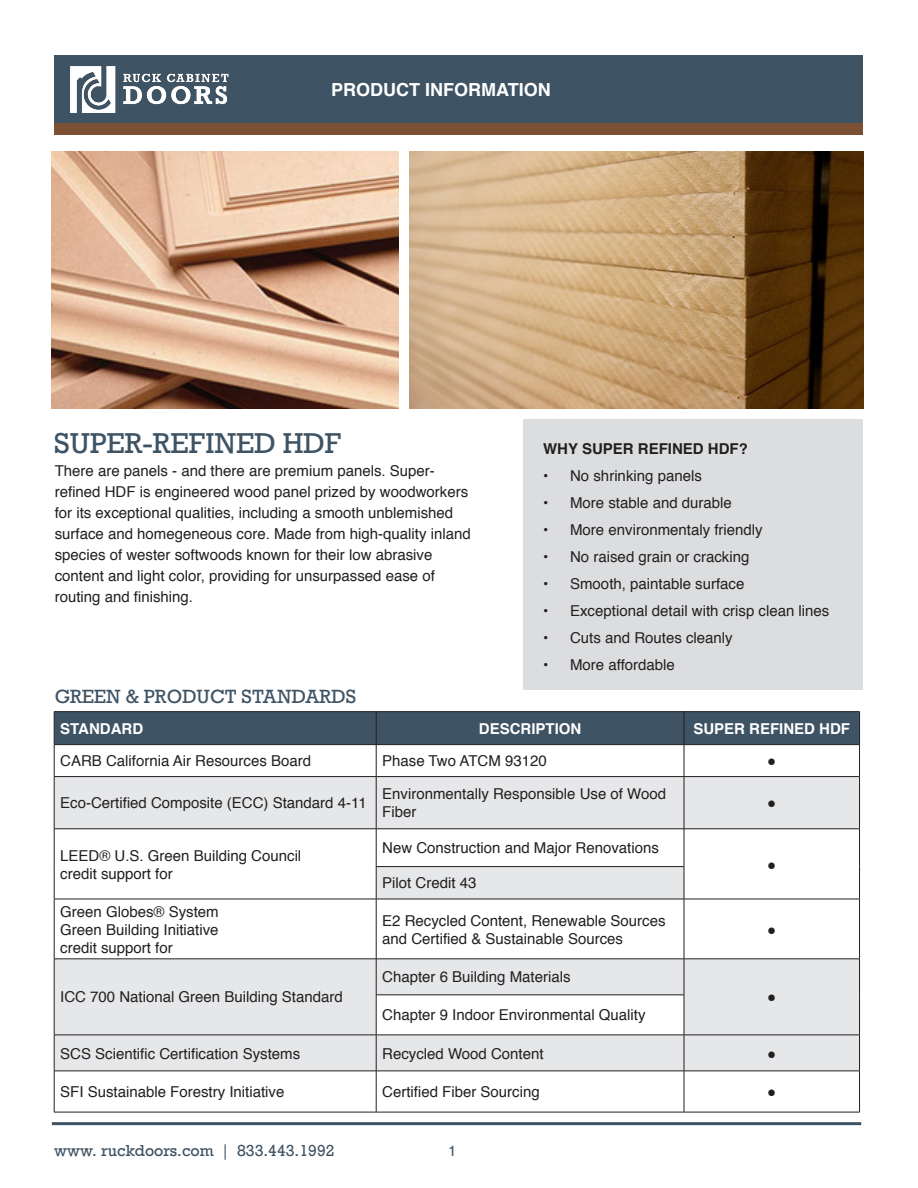
<style>
.page{position:relative;width:918px;height:1188px;background:#fff}
.page>*{position:absolute;margin:0;border:0;box-sizing:border-box;transform-origin:0 0}
.t1{font:27px "Rockwell";color:#3e5364}
.t2{font:18px "Rockwell";color:#3e5364}
.t3{font:700 18px "Helvetica";color:#fff}
.t4{font:15px/21px "Helvetica";color:#231f20}
.t5{font:700 15px "Helvetica";color:#fff}
.t6{font:15px "Rockwell";color:#3e5364}
.t7{font:700 15px "Helvetica";color:#231f20}
.t8{font:15px "Helvetica";color:#3e5364}
.s1{font-family:"Helvetica"}
</style>
<div class="page">
<div style="left:55px;top:55px;width:808px;height:68px;background:#3e5364"></div>
<img style="left:70px;top:67px;width:159px;height:45px">
<div style="left:55px;top:123px;width:808px;height:12px;background:#7c5035"></div>
<img style="left:409px;top:152px;width:455px;height:257px">
<img style="left:51px;top:152px;width:347px;height:257px">
<hr style="left:52px;top:1122px;width:809px;height:3px;background:#3e5364">
<div style="left:55px;top:712px;width:804px;height:32px;background:#3e5364"></div>
<svg style="left:55px;top:777px;width:804px;height:294px;fill:#e6e7e9"></svg>
<hr style="left:54px;top:711px;width:322px;height:1px;background:#231f20">
<hr style="left:54px;top:712px;width:1px;height:32px;background:#231f20">
<hr style="left:376px;top:711px;width:308px;height:1px;background:#231f20">
<hr style="left:376px;top:712px;width:1px;height:32px;background:#231f20">
<hr style="left:684px;top:711px;width:176px;height:1px;background:#231f20">
<hr style="left:684px;top:712px;width:1px;height:32px;background:#231f20">
<hr style="left:859px;top:712px;width:1px;height:32px;background:#231f20">
<hr style="left:54px;top:744px;width:322px;height:1px;background:#231f20">
<hr style="left:54px;top:745px;width:1px;height:31px;background:#231f20">
<hr style="left:376px;top:744px;width:308px;height:1px;background:#231f20">
<hr style="left:376px;top:745px;width:1px;height:31px;background:#231f20">
<hr style="left:684px;top:744px;width:176px;height:1px;background:#231f20">
<hr style="left:684px;top:745px;width:1px;height:31px;background:#231f20">
<hr style="left:859px;top:745px;width:1px;height:31px;background:#231f20">
<hr style="left:54px;top:776px;width:322px;height:1px;background:#231f20">
<hr style="left:54px;top:777px;width:1px;height:52px;background:#231f20">
<hr style="left:376px;top:776px;width:308px;height:1px;background:#231f20">
<hr style="left:376px;top:777px;width:1px;height:52px;background:#231f20">
<hr style="left:684px;top:776px;width:176px;height:1px;background:#231f20">
<hr style="left:684px;top:777px;width:1px;height:52px;background:#231f20">
<hr style="left:859px;top:777px;width:1px;height:52px;background:#231f20">
<hr style="left:54px;top:829px;width:322px;height:1px;background:#231f20">
<hr style="left:54px;top:829px;width:1px;height:38px;background:#231f20">
<hr style="left:376px;top:829px;width:308px;height:1px;background:#231f20">
<hr style="left:376px;top:829px;width:1px;height:37px;background:#231f20">
<hr style="left:684px;top:829px;width:176px;height:1px;background:#231f20">
<hr style="left:684px;top:829px;width:1px;height:37px;background:#231f20">
<hr style="left:859px;top:829px;width:1px;height:38px;background:#231f20">
<hr style="left:54px;top:867px;width:1px;height:32px;background:#231f20">
<hr style="left:376px;top:866px;width:308px;height:1px;background:#231f20">
<hr style="left:376px;top:867px;width:1px;height:32px;background:#231f20">
<hr style="left:684px;top:867px;width:1px;height:32px;background:#231f20">
<hr style="left:859px;top:867px;width:1px;height:32px;background:#231f20">
<hr style="left:54px;top:899px;width:322px;height:1px;background:#231f20">
<hr style="left:54px;top:899px;width:1px;height:60px;background:#231f20">
<hr style="left:376px;top:899px;width:308px;height:1px;background:#231f20">
<hr style="left:376px;top:899px;width:1px;height:60px;background:#231f20">
<hr style="left:684px;top:899px;width:176px;height:1px;background:#231f20">
<hr style="left:684px;top:899px;width:1px;height:60px;background:#231f20">
<hr style="left:859px;top:899px;width:1px;height:60px;background:#231f20">
<hr style="left:54px;top:959px;width:322px;height:1px;background:#231f20">
<hr style="left:54px;top:959px;width:1px;height:36px;background:#231f20">
<hr style="left:376px;top:959px;width:308px;height:1px;background:#231f20">
<hr style="left:376px;top:959px;width:1px;height:36px;background:#231f20">
<hr style="left:684px;top:959px;width:176px;height:1px;background:#231f20">
<hr style="left:684px;top:959px;width:1px;height:36px;background:#231f20">
<hr style="left:859px;top:959px;width:1px;height:36px;background:#231f20">
<hr style="left:54px;top:995px;width:1px;height:40px;background:#231f20">
<hr style="left:376px;top:995px;width:308px;height:1px;background:#231f20">
<hr style="left:376px;top:995px;width:1px;height:40px;background:#231f20">
<hr style="left:684px;top:995px;width:1px;height:40px;background:#231f20">
<hr style="left:859px;top:995px;width:1px;height:40px;background:#231f20">
<hr style="left:54px;top:1035px;width:322px;height:1px;background:#231f20">
<hr style="left:54px;top:1035px;width:1px;height:36px;background:#231f20">
<hr style="left:376px;top:1035px;width:308px;height:1px;background:#231f20">
<hr style="left:376px;top:1035px;width:1px;height:36px;background:#231f20">
<hr style="left:684px;top:1035px;width:176px;height:1px;background:#231f20">
<hr style="left:684px;top:1035px;width:1px;height:36px;background:#231f20">
<hr style="left:859px;top:1035px;width:1px;height:36px;background:#231f20">
<hr style="left:54px;top:1071px;width:322px;height:1px;background:#231f20">
<hr style="left:54px;top:1071px;width:1px;height:41px;background:#231f20">
<hr style="left:376px;top:1071px;width:308px;height:1px;background:#231f20">
<hr style="left:376px;top:1071px;width:1px;height:41px;background:#231f20">
<hr style="left:684px;top:1071px;width:176px;height:1px;background:#231f20">
<hr style="left:684px;top:1071px;width:1px;height:41px;background:#231f20">
<hr style="left:859px;top:1071px;width:1px;height:41px;background:#231f20">
<hr style="left:54px;top:1112px;width:322px;height:1px;background:#231f20">
<hr style="left:376px;top:1112px;width:308px;height:1px;background:#231f20">
<hr style="left:684px;top:1112px;width:176px;height:1px;background:#231f20">
<div style="left:524px;top:419px;width:339px;height:270px;background:#dcdddf"></div>
<p class="t3" style="left:331px;top:75px;width:221px">PRODUCT INFORMATION</p>
<p class="t1" style="left:54px;top:426px;width:289px">SUPER-REFINED HDF</p>
<p class="t4" style="left:55px;top:461px;width:418px">There are panels - and there are premium panels. Super&shy;refined HDF is engineered wood panel prized by woodworkers for its exceptional qualities, including a smooth unblemished surface and homegeneous core. Made from high-quality inland species of wester softwoods known for their low abrasive content and light color, providing for unsurpassed ease of routing and finishing.</p>
<p class="t2" style="left:55px;top:685px;width:303px">GREEN &amp; PRODUCT STANDARDS</p>
<p class="t7" style="left:543px;top:437px;width:206px">WHY SUPER REFINED HDF?</p>
<p class="t4" style="left:543px;top:466px;width:160px">• No shrinking panels</p>
<p class="t4" style="left:543px;top:493px;width:190px">• More stable and durable</p>
<p class="t4" style="left:543px;top:520px;width:221px">• More environmentaly friendly</p>
<p class="t4" style="left:543px;top:547px;width:208px">• No raised grain or cracking</p>
<p class="t4" style="left:543px;top:574px;width:203px">• Smooth, paintable surface</p>
<p class="t4" style="left:543px;top:601px;width:288px">• Exceptional detail with crisp clean lines</p>
<p class="t4" style="left:543px;top:628px;width:191px">• Cuts and Routes cleanly</p>
<p class="t4" style="left:543px;top:655px;width:133px">• More affordable</p>
<p class="t5" style="left:60px;top:716px;width:85px">STANDARD</p>
<p class="t5" style="left:479px;top:716px;width:104px">DESCRIPTION</p>
<p class="t5" style="left:693px;top:716px;width:158px">SUPER REFINED HDF</p>
<p class="t4" style="left:60px;top:751px;width:252px">CARB California Air Resources Board</p>
<p class="t4" style="left:382px;top:751px;width:166px">Phase Two ATCM 93120</p>
<p class="t4" style="left:767px;top:751px;width:11px">●</p>
<p class="t4" style="left:60px;top:793px;width:308px">Eco-Certified Composite (ECC) Standard 4-11</p>
<p class="t4" style="left:382px;top:785px;width:286px;line-height:18px">Environmentally Responsible Use of Wood<br>Fiber</p>
<p class="t4" style="left:767px;top:793px;width:11px">●</p>
<p class="t4" style="left:60px;top:845px;width:243px">LEED® U.S. Green Building Council</p>
<p class="t4" style="left:60px;top:863px;width:114px">credit support for</p>
<p class="t4" style="left:60px;top:901px;width:160px">Green Globes® System</p>
<p class="t4" style="left:60px;top:919px;width:160px">Green Building Initiative</p>
<p class="t4" style="left:60px;top:937px;width:114px">credit support for</p>
<p class="t4" style="left:60px;top:987px;width:284px">ICC 700 National Green Building Standard</p>
<p class="t4" style="left:382px;top:838px;width:278px">New Construction and Major Renovations</p>
<p class="t4" style="left:382px;top:873px;width:96px">Pilot Credit 43</p>
<p class="t4" style="left:382px;top:912px;width:285px;line-height:18px">E2 Recycled Content, Renewable Sources and Certified &amp; Sustainable Sources</p>
<p class="t4" style="left:382px;top:967px;width:190px">Chapter 6 Building Materials</p>
<p class="t4" style="left:382px;top:1005px;width:265px">Chapter 9 Indoor Environmental Quality</p>
<p class="t4" style="left:767px;top:854px;width:11px">●</p>
<p class="t4" style="left:767px;top:919px;width:11px">●</p>
<p class="t4" style="left:767px;top:987px;width:11px">●</p>
<p class="t4" style="left:60px;top:1043px;width:242px">SCS Scientific Certification Systems</p>
<p class="t4" style="left:382px;top:1043px;width:163px">Recycled Wood Content</p>
<p class="t4" style="left:767px;top:1043px;width:11px">●</p>
<p class="t4" style="left:60px;top:1082px;width:226px">SFI Sustainable Forestry Initiative</p>
<p class="t4" style="left:382px;top:1082px;width:159px">Certified Fiber Sourcing</p>
<p class="t4" style="left:767px;top:1082px;width:11px">●</p>
<p class="t6" style="left:54px;top:1141px;width:282px">www. ruckdoors.com <span class="s1">│</span> 833.443.1992</p>
<p class="t8" style="left:448px;top:1139px;width:10px">1</p>
</div>
